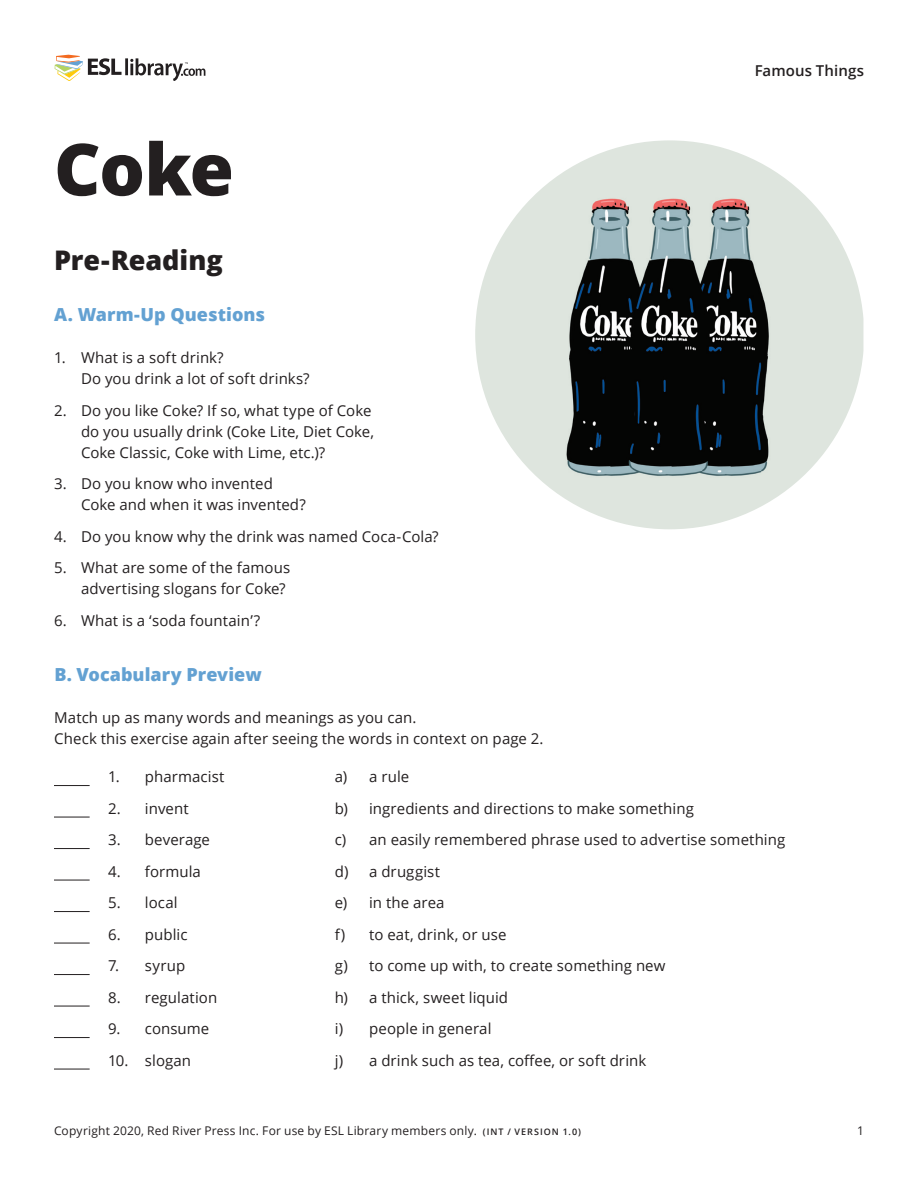
<style>
.page{position:relative;width:918px;height:1188px;background:#fff}
.page>*{position:absolute;margin:0;border:0;box-sizing:border-box;transform-origin:0 0}
.t1{font:800 72px "Open Sans";color:#231f20}
.t2{font:800 27px "Open Sans";color:#231f20}
.t3{font:800 18px "Open Sans";color:#63a1d2}
.t4{font:15px/31.5px "Open Sans";letter-spacing:.005em;color:#231f20}
.t5{font:600 15px "Open Sans";letter-spacing:.005em;color:#231f20}
.t6{font:12px "Open Sans";letter-spacing:.015em;color:#231f20}
.s1{font-weight:600;font-size:9px}
</style>
<div class="page">
<svg style="left:54px;top:54px;width:151px;height:27px"></svg>
<hr style="left:54px;top:785px;width:36px;height:1px;background:#231f20">
<hr style="left:54px;top:817px;width:36px;height:1px;background:#231f20">
<hr style="left:54px;top:848px;width:36px;height:1px;background:#231f20">
<hr style="left:54px;top:880px;width:36px;height:1px;background:#231f20">
<hr style="left:54px;top:911px;width:36px;height:1px;background:#231f20">
<hr style="left:54px;top:943px;width:36px;height:1px;background:#231f20">
<hr style="left:54px;top:974px;width:36px;height:1px;background:#231f20">
<hr style="left:54px;top:1006px;width:36px;height:1px;background:#231f20">
<hr style="left:54px;top:1037px;width:36px;height:1px;background:#231f20">
<hr style="left:54px;top:1069px;width:36px;height:1px;background:#231f20">
<img style="left:475px;top:140px;width:388px;height:389px">
<h1 class="t1" style="left:54px;top:115px;width:181px">Coke</h1>
<h2 class="t2" style="left:54px;top:240px;width:170px">Pre-Reading</h2>
<p class="t3" style="left:54px;top:301px;width:213px">A. Warm-Up Questions</p>
<p class="t4" style="left:81px;top:347px;width:230px;line-height:21px;text-indent:-27px">1. What is a soft drink?<br>Do you drink a lot of soft drinks?</p>
<p class="t4" style="left:81px;top:399px;width:295px;line-height:21px;text-indent:-27px">2. Do you like Coke? If so, what type of Coke do you usually drink (Coke Lite, Diet Coke,<br>Coke Classic, Coke with Lime, etc.)?</p>
<p class="t4" style="left:81px;top:473px;width:226px;line-height:21px;text-indent:-27px">3. Do you know who invented<br>Coke and when it was invented?</p>
<p class="t4" style="left:54px;top:520px;width:386px">4. Do you know why the drink was named Coca-Cola?</p>
<p class="t4" style="left:54px;top:557px;width:238px;line-height:21px;text-align:right">5. What are some of the famous advertising slogans for Coke?</p>
<p class="t4" style="left:54px;top:604px;width:208px">6. What is a ‘soda fountain’?</p>
<p class="t5" style="left:755px;top:60px;width:111px">Famous Things</p>
<p class="t3" style="left:54px;top:661px;width:209px">B. Vocabulary Preview</p>
<p class="t4" style="left:54px;top:707px;width:491px;line-height:21px">Match up as many words and meanings as you can.<br>Check this exercise again after seeing the words in context on page 2.</p>
<p class="t4" style="left:335px;top:761px;width:15px">a) b) c) d) e) f) g) h) i) j)</p>
<p class="t4" style="left:369px;top:761px;width:418px">a rule<br>ingredients and directions to make something<br>an easily remembered phrase used to advertise something a druggist<br>in the area<br>to eat, drink, or use<br>to come up with, to create something new<br>a thick, sweet liquid<br>people in general<br>a drink such as tea, coffee, or soft drink</p>
<p class="t4" style="left:145px;top:761px;width:81px">pharmacist invent beverage formula local<br>public syrup regulation consume slogan</p>
<p class="t4" style="left:108px;top:761px;width:22px">1.<br>2.<br>3.<br>4.<br>5.<br>6.<br>7.<br>8.<br>9.<br>10.</p>
<p class="t6" style="left:54px;top:1122px;width:528px">Copyright 2020, Red River Press Inc. For use by ESL Library members only. <span class="s1">(INT / VERSION 1.0)</span></p>
<p class="t6" style="left:857px;top:1122px;width:8px">1</p>
</div>
